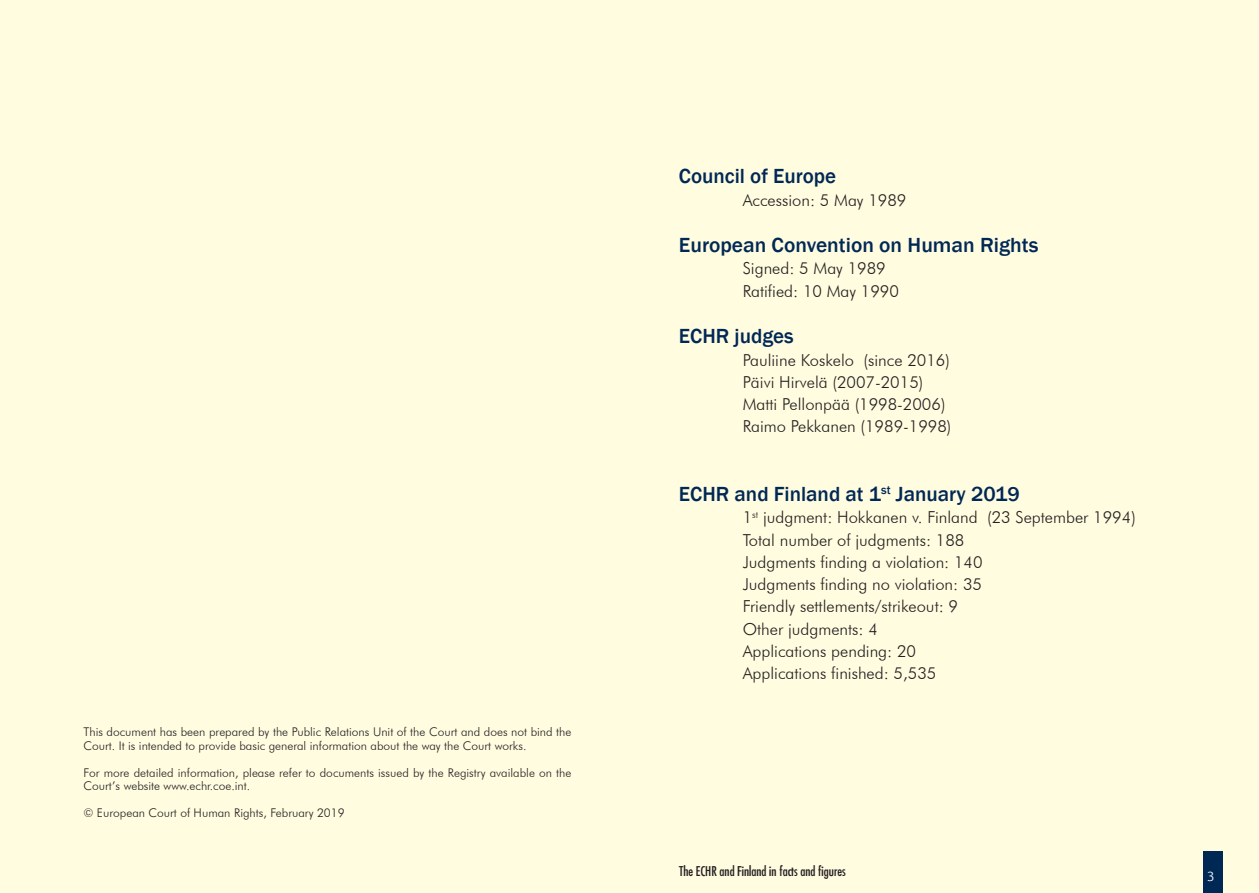
<style>
.page{position:relative;width:1259px;height:893px;background:#fffce0}
.page>*{position:absolute;margin:0;border:0;box-sizing:border-box;transform-origin:0 0}
.t1{font:500 21px "Franklin Gothic";color:#002855}
.t2{font:300 16.5px/22.2px "Futura BT";color:#231f20}
.t3{font:condensed 13.2px "Futura";color:#231f20}
.t4{font:300 12px/13.5px "Futura BT";color:#231f20}
.t5{font:12px "Euphemia CAS";color:#fff}
</style>
<div class="page">
<div style="left:1203px;top:852px;width:19px;height:41px;background:#002855"></div>
<p class="t4" style="left:83px;top:725px;width:489px">This document has been prepared by the Public Relations Unit of the Court and does not bind the<br>Court. It is intended to provide basic general information about the way the Court works.</p>
<p class="t4" style="left:83px;top:766px;width:489px">For more detailed information, please refer to documents issued by the Registry available on the<br>Court’s website www.echr.coe.int.</p>
<p class="t4" style="left:83px;top:806px;width:263px">© European Court of Human Rights, February 2019</p>
<p class="t1" style="left:679px;top:163px;width:159px">Council of Europe</p>
<p class="t2" style="left:742px;top:189px;width:165px">Accession: 5 May 1989</p>
<p class="t1" style="left:679px;top:232px;width:361px">European Convention on Human Rights</p>
<p class="t2" style="left:742px;top:257px;width:158px">Signed: 5 May 1989<br>Ratified: 10 May 1990</p>
<p class="t1" style="left:679px;top:323px;width:116px">ECHR judges</p>
<p class="t2" style="left:742px;top:348px;width:210px">Pauliine Koskelo (since 2016)<br>Päivi Hirvelä (2007-2015)<br>Matti Pellonpää (1998-2006)<br>Raimo Pekkanen (1989-1998)</p>
<p class="t1" style="left:679px;top:481px;width:342px">ECHR and Finland at 1<sup>st</sup> January 2019</p>
<p class="t2" style="left:742px;top:506px;width:394px">1<sup>st</sup> judgment: Hokkanen v. Finland (23 September 1994)<br>Total number of judgments: 188<br>Judgments finding a violation: 140<br>Judgments finding no violation: 35<br>Friendly settlements/strikeout: 9<br>Other judgments: 4<br>Applications pending: 20<br>Applications finished: 5,535</p>
<p class="t3" style="left:679px;top:863px;width:168px">The ECHR and Finland in facts and figures</p>
<p class="t5" style="left:1207px;top:868px;width:8px">3</p>
</div>
